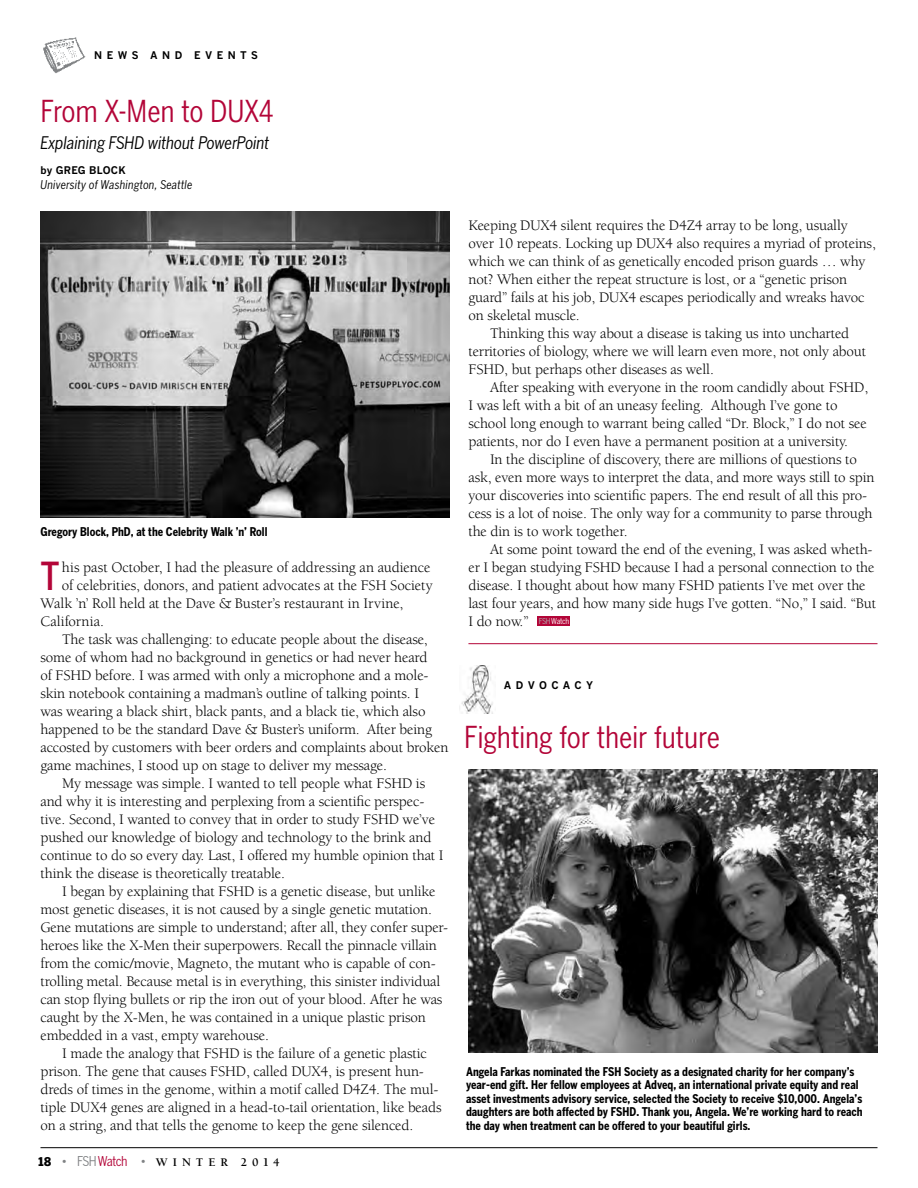
<style>
.page{position:relative;width:918px;height:1188px;background:#fff}
.page>*{position:absolute;margin:0;border:0;box-sizing:border-box;transform-origin:0 0}
.t1{font:500 condensed 38.4px "Benton Gothic";color:#b30538}
.t2{font:condensed 30px "Benton Gothic";letter-spacing:-.005em;color:#b30538}
.t3{font:italic condensed 17.25px "Benton Gothic";letter-spacing:-.015em;color:#000}
.t4{font:15px "Berkeley Std";letter-spacing:-.01em;color:#000}
.t5{font:15px "Berkeley Std";letter-spacing:.01em;color:#000}
.t6{font:700 condensed 12px/13.5px "Benton Gothic";color:#000}
.t7{font:italic condensed 12px "Benton Gothic";letter-spacing:.005em;color:#000}
.t8{font:700 12px "Berkeley Std";color:#000}
.t9{font:700 10.5px "Benton Gothic";letter-spacing:.415em;color:#000}
.s1{font-family:"Benton Gothic";font-weight:900}
.s2{font-family:"Benton Gothic";font-weight:900;font-size:7.5px;color:#808284}
.s3{font-family:"Benton Gothic";font-weight:400;font-stretch:condensed;font-size:13.5px;color:#808284}
.s4{font-family:"Benton Gothic";font-weight:400;font-stretch:condensed;font-size:13.5px;color:#b30538}
.s5{font-family:"Benton Gothic";font-stretch:condensed;font-size:8.1px;color:#b1b3b6}
.s6{font-family:"Benton Gothic";font-stretch:condensed;font-size:8.1px;color:#fff}
</style>
<div class="page">
<hr style="left:40px;top:1147px;width:838px;height:1px;background:#000">
<img style="left:468px;top:770px;width:410px;height:283px">
<img style="left:40px;top:212px;width:410px;height:306px">
<hr style="left:468px;top:643px;width:410px;height:1px;background:#b30538">
<div style="left:538px;top:616px;width:32px;height:10px;background:#b30538"></div>
<img style="left:44px;top:37px;width:41px;height:36px">
<img style="left:461px;top:666px;width:32px;height:48px">
<p class="t9" style="left:94px;top:48px;width:165px">NEW S AND EVENTS</p>
<h2 class="t2" style="left:40px;top:93px;width:235px">From X-Men to DUX4</h2>
<p class="t3" style="left:40px;top:132px;width:230px">Explaining FSHD without PowerPoint</p>
<p class="t9" style="left:40px;top:164px;width:79px">BY GR EG BLOCK</p>
<p class="t7" style="left:40px;top:178px;width:153px">University of Washington, Seattle</p>
<p class="t6" style="left:40px;top:525px;width:228px">Gregory Block, PhD, at the Celebrity Walk ’n’ Roll</p>
<h1 class="t1" style="left:40px;top:553px;width:21px">T</h1>
<p class="t4" style="left:62px;top:559px;width:370px">his past October, I had the pleasure of addressing an audience</p>
<p class="t4" style="left:62px;top:577px;width:372px">of celebrities, donors, and patient advocates at the FSH Society</p>
<p class="t4" style="left:41px;top:595px;width:364px">Walk ’n’ Roll held at the Dave &amp; Buster’s restaurant in Irvine,</p>
<p class="t5" style="left:41px;top:613px;width:65px">California.</p>
<p class="t4" style="left:62px;top:631px;width:367px">The task was challenging: to educate people about the disease,</p>
<p class="t4" style="left:41px;top:649px;width:389px">some of whom had no background in genetics or had never heard</p>
<p class="t4" style="left:41px;top:667px;width:390px">of FSHD before. I was armed with only a microphone and a mole-</p>
<p class="t4" style="left:41px;top:685px;width:380px">skin notebook containing a madman’s outline of talking points. I</p>
<p class="t4" style="left:41px;top:703px;width:387px">was wearing a black shirt, black pants, and a black tie, which also</p>
<p class="t4" style="left:41px;top:721px;width:393px">happened to be the standard Dave &amp; Buster’s uniform. After being</p>
<p class="t4" style="left:41px;top:739px;width:409px">accosted by customers with beer orders and complaints about broken</p>
<p class="t4" style="left:41px;top:757px;width:348px">game machines, I stood up on stage to deliver my message.</p>
<p class="t4" style="left:62px;top:775px;width:365px">My message was simple. I wanted to tell people what FSHD is</p>
<p class="t4" style="left:41px;top:793px;width:385px">and why it is interesting and perplexing from a scientific perspec-</p>
<p class="t4" style="left:41px;top:811px;width:396px">tive. Second, I wanted to convey that in order to study FSHD we’ve</p>
<p class="t4" style="left:41px;top:829px;width:392px">pushed our knowledge of biology and technology to the brink and</p>
<p class="t4" style="left:41px;top:847px;width:405px">continue to do so every day. Last, I offered my humble opinion that I</p>
<p class="t4" style="left:41px;top:865px;width:246px">think the disease is theoretically treatable.</p>
<p class="t4" style="left:62px;top:883px;width:375px">I began by explaining that FSHD is a genetic disease, but unlike</p>
<p class="t4" style="left:41px;top:901px;width:393px">most genetic diseases, it is not caused by a single genetic mutation.</p>
<p class="t4" style="left:41px;top:919px;width:409px">Gene mutations are simple to understand; after all, they confer super-</p>
<p class="t4" style="left:41px;top:937px;width:398px">heroes like the X-Men their superpowers. Recall the pinnacle villain</p>
<p class="t4" style="left:41px;top:955px;width:397px">from the comic/movie, Magneto, the mutant who is capable of con-</p>
<p class="t4" style="left:41px;top:973px;width:401px">trolling metal. Because metal is in everything, this sinister individual</p>
<p class="t4" style="left:41px;top:991px;width:404px">can stop flying bullets or rip the iron out of your blood. After he was</p>
<p class="t4" style="left:41px;top:1009px;width:387px">caught by the X-Men, he was contained in a unique plastic prison</p>
<p class="t4" style="left:41px;top:1027px;width:230px">embedded in a vast, empty warehouse.</p>
<p class="t4" style="left:62px;top:1045px;width:366px">I made the analogy that FSHD is the failure of a genetic plastic</p>
<p class="t4" style="left:41px;top:1063px;width:385px">prison. The gene that causes FSHD, called DUX4, is present hun-</p>
<p class="t4" style="left:41px;top:1081px;width:400px">dreds of times in the genome, within a motif called D4Z4. The mul-</p>
<p class="t4" style="left:41px;top:1099px;width:403px">tiple DUX4 genes are aligned in a head-to-tail orientation, like beads</p>
<p class="t4" style="left:41px;top:1117px;width:374px">on a string, and that tells the genome to keep the gene silenced.</p>
<p class="t8" style="left:38px;top:1155px;width:243px"><span class="s1">18</span> <span class="s2">•</span> <span class="s3">FSH</span><span class="s4">Watch</span> <span class="s2">•</span> W I N T E R 2 014</p>
<p class="t4" style="left:468px;top:217px;width:381px">Keeping DUX4 silent requires the D4Z4 array to be long, usually</p>
<p class="t4" style="left:468px;top:235px;width:409px">over 10 repeats. Locking up DUX4 also requires a myriad of proteins,</p>
<p class="t4" style="left:468px;top:253px;width:399px">which we can think of as genetically encoded prison guards … why</p>
<p class="t4" style="left:468px;top:271px;width:380px">not? When either the repeat structure is lost, or a “genetic prison</p>
<p class="t4" style="left:468px;top:289px;width:398px">guard” fails at his job, DUX4 escapes periodically and wreaks havoc</p>
<p class="t4" style="left:468px;top:307px;width:113px">on skeletal muscle.</p>
<p class="t4" style="left:490px;top:325px;width:361px">Thinking this way about a disease is taking us into uncharted</p>
<p class="t4" style="left:468px;top:343px;width:399px">territories of biology, where we will learn even more, not only about</p>
<p class="t4" style="left:468px;top:361px;width:247px">FSHD, but perhaps other diseases as well.</p>
<p class="t4" style="left:490px;top:379px;width:380px">After speaking with everyone in the room candidly about FSHD,</p>
<p class="t4" style="left:468px;top:397px;width:371px">I was left with a bit of an uneasy feeling. Although I’ve gone to</p>
<p class="t4" style="left:468px;top:415px;width:400px">school long enough to warrant being called “Dr. Block,” I do not see</p>
<p class="t4" style="left:468px;top:433px;width:381px">patients, nor do I even have a permanent position at a university.</p>
<p class="t4" style="left:490px;top:451px;width:369px">In the discipline of discovery, there are millions of questions to</p>
<p class="t4" style="left:468px;top:469px;width:408px">ask, even more ways to interpret the data, and more ways still to spin</p>
<p class="t4" style="left:468px;top:487px;width:400px">your discoveries into scientific papers. The end result of all this pro-</p>
<p class="t4" style="left:468px;top:505px;width:406px">cess is a lot of noise. The only way for a community to parse through</p>
<p class="t4" style="left:468px;top:523px;width:161px">the din is to work together.</p>
<p class="t4" style="left:490px;top:541px;width:384px">At some point toward the end of the evening, I was asked wheth-</p>
<p class="t4" style="left:468px;top:559px;width:408px">er I began studying FSHD because I had a personal connection to the</p>
<p class="t4" style="left:468px;top:577px;width:399px">disease. I thought about how many FSHD patients I’ve met over the</p>
<p class="t4" style="left:468px;top:595px;width:409px">last four years, and how many side hugs I’ve gotten. “No,” I said. “But</p>
<p class="t4" style="left:468px;top:613px;width:102px">I do now.” <span class="s5">FSH</span><span class="s6">Watch</span></p>
<p class="t9" style="left:504px;top:678px;width:91px">ADVOC AC Y</p>
<h2 class="t2" style="left:464px;top:720px;width:258px">Fighting for their future</h2>
<p class="t6" style="left:466px;top:1064px;width:398px">Angela Farkas nominated the FSH Society as a designated charity for her company’s year-end gift. Her fellow employees at Adveq, an international private equity and real asset investments advisory service, selected the Society to receive $10,000. Angela’s daughters are both affected by FSHD. Thank you, Angela. We’re working hard to reach the day when treatment can be offered to your beautiful girls.</p>
</div>
